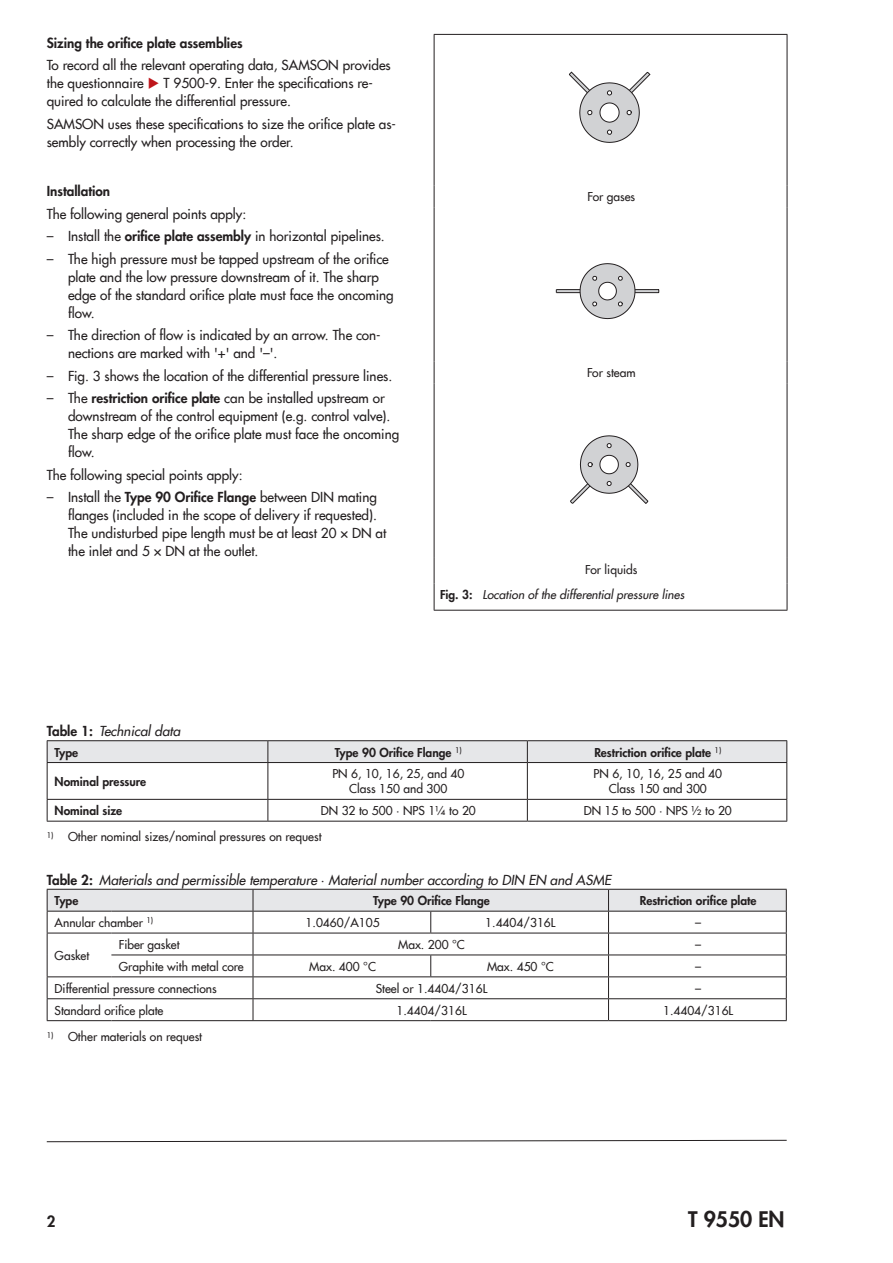
<style>
.page{position:relative;width:893px;height:1263px;background:#fff}
.page>*{position:absolute;margin:0;border:0;box-sizing:border-box;transform-origin:0 0}
.t1{font:800 21px "Futura Com";color:#231f20}
.t2{font:800 15px "Futura Com";color:#231f20}
.t3{font:500 13.5px/18px "Futura Com";color:#231f20}
.t4{font:italic 500 13.5px "Futura Com";color:#231f20}
.t5{font:800 13.5px "Futura Com";color:#231f20}
.t6{font:500 12px/15px "Futura Com";color:#231f20;text-align:center}
.t7{font:800 12px "Futura Com";color:#231f20}
.t8{font:italic 500 12px/25.5px "Futura Com";color:#231f20}
.s1{color:#be151b}
.s2{font-family:"Futura";font-weight:400}
.s3{font-weight:800}
.s4{font-style:normal}
.s5{font-weight:800;font-style:normal}
</style>
<div class="page">
<svg style="left:46px;top:1139px;width:741px;height:3px"></svg>
<hr style="left:434px;top:34px;width:353px;height:1px;background:#231f20">
<hr style="left:434px;top:35px;width:1px;height:150px;background:#231f20">
<hr style="left:787px;top:35px;width:1px;height:150px;background:#231f20">
<svg style="left:434px;top:185px;width:1px;height:22px"></svg>
<svg style="left:787px;top:185px;width:1px;height:22px"></svg>
<hr style="left:434px;top:207px;width:1px;height:154px;background:#231f20">
<hr style="left:787px;top:207px;width:1px;height:154px;background:#231f20">
<svg style="left:434px;top:361px;width:1px;height:22px"></svg>
<svg style="left:787px;top:361px;width:1px;height:22px"></svg>
<hr style="left:434px;top:383px;width:1px;height:175px;background:#231f20">
<hr style="left:787px;top:383px;width:1px;height:175px;background:#231f20">
<svg style="left:434px;top:558px;width:1px;height:52px"></svg>
<svg style="left:787px;top:558px;width:1px;height:52px"></svg>
<hr style="left:434px;top:610px;width:353px;height:1px;background:#231f20">
<svg style="left:569px;top:71px;width:82px;height:72px"></svg>
<svg style="left:556px;top:263px;width:103px;height:56px"></svg>
<svg style="left:570px;top:435px;width:79px;height:69px"></svg>
<hr style="left:47px;top:740px;width:221px;height:1px;background:#231f20">
<hr style="left:268px;top:740px;width:259px;height:1px;background:#231f20">
<hr style="left:527px;top:740px;width:260px;height:1px;background:#231f20">
<div style="left:47px;top:741px;width:740px;height:21px;background:#e6e7e9"></div>
<hr style="left:47px;top:762px;width:221px;height:1px;background:#231f20">
<hr style="left:47px;top:763px;width:1px;height:36px;background:#231f20">
<hr style="left:268px;top:762px;width:259px;height:1px;background:#231f20">
<hr style="left:267px;top:763px;width:1px;height:36px;background:#231f20">
<hr style="left:527px;top:762px;width:260px;height:1px;background:#231f20">
<hr style="left:527px;top:763px;width:1px;height:36px;background:#231f20">
<hr style="left:786px;top:763px;width:1px;height:36px;background:#231f20">
<hr style="left:47px;top:799px;width:221px;height:1px;background:#231f20">
<svg style="left:47px;top:800px;width:1px;height:21px"></svg>
<hr style="left:268px;top:799px;width:259px;height:1px;background:#231f20">
<svg style="left:267px;top:800px;width:1px;height:21px"></svg>
<hr style="left:527px;top:799px;width:260px;height:1px;background:#231f20">
<svg style="left:527px;top:800px;width:1px;height:21px"></svg>
<svg style="left:786px;top:800px;width:1px;height:21px"></svg>
<hr style="left:47px;top:821px;width:221px;height:1px;background:#231f20">
<hr style="left:268px;top:821px;width:259px;height:1px;background:#231f20">
<hr style="left:527px;top:821px;width:260px;height:1px;background:#231f20">
<hr style="left:47px;top:1020px;width:64px;height:1px;background:#231f20">
<hr style="left:111px;top:1020px;width:142px;height:1px;background:#231f20">
<hr style="left:253px;top:1020px;width:178px;height:1px;background:#231f20">
<hr style="left:431px;top:1020px;width:177px;height:1px;background:#231f20">
<hr style="left:608px;top:1020px;width:179px;height:1px;background:#231f20">
<svg style="left:47px;top:889px;width:740px;height:131px"></svg>
<hr style="left:47px;top:976px;width:64px;height:1px;background:#231f20">
<p class="t5" style="left:47px;top:32px;width:197px">Sizing the orifice plate assemblies</p>
<p class="t3" style="left:47px;top:55px;width:345px">To record all the relevant operating data, SAMSON provides the questionnaire <span class="s1">◆</span> T 9500-9. Enter the specifications re&shy;quired to calculate the differential pressure.</p>
<p class="t3" style="left:47px;top:114px;width:351px">SAMSON uses these specifications to size the orifice plate as&shy;sembly correctly when processing the order.</p>
<p class="t5" style="left:47px;top:181px;width:65px">Installation</p>
<p class="t3" style="left:47px;top:204px;width:201px">The following general points apply:</p>
<p class="t3" style="left:47px;top:226px;width:340px"><span class="s2">–</span> Install the <span class="s3">orifice plate assembly</span> in horizontal pipelines.</p>
<p class="t3" style="left:68px;top:249px;width:327px;text-indent:-21px"><span class="s2">–</span> The high pressure must be tapped upstream of the orifice plate and the low pressure downstream of it. The sharp edge of the standard orifice plate must face the oncoming flow.</p>
<p class="t3" style="left:68px;top:325px;width:314px;text-indent:-21px"><span class="s2">–</span> The direction of flow is indicated by an arrow. The con&shy;nections are marked with '+' and '–'.</p>
<p class="t3" style="left:47px;top:366px;width:347px"><span class="s2">–</span> Fig. 3 shows the location of the differential pressure lines.</p>
<p class="t3" style="left:68px;top:388px;width:333px;text-indent:-21px"><span class="s2">–</span> The <span class="s3">restriction orifice plate</span> can be installed upstream or downstream of the control equipment (e.g. control valve).<br>The sharp edge of the orifice plate must face the oncoming flow.</p>
<p class="t3" style="left:47px;top:465px;width:197px">The following special points apply:</p>
<p class="t3" style="left:68px;top:487px;width:320px;text-indent:-21px"><span class="s2">–</span> Install the <span class="s3">Type 90 Orifice Flange</span> between DIN mating flanges (included in the scope of delivery if requested).<br>The undisturbed pipe length must be at least 20 × DN at the inlet and 5 × DN at the outlet.</p>
<p class="t6" style="left:587px;top:189px;width:49px">For gases</p>
<p class="t6" style="left:587px;top:365px;width:50px">For steam</p>
<p class="t8" style="left:440px;top:556px;width:246px;text-indent:145px"><span class="s4">For liquids<br></span><span class="s5">Fig. 3:</span> Location of the differential pressure lines</p>
<p class="t4" style="left:47px;top:721px;width:135px"><span class="s5">Table 1:</span> Technical data</p>
<p class="t7" style="left:55px;top:743px;width:25px">Type</p>
<p class="t7" style="left:335px;top:743px;width:128px">Type 90 Orifice Flange <sup>1)</sup></p>
<p class="t7" style="left:594px;top:743px;width:129px">Restriction orifice plate <sup>1)</sup></p>
<p class="t7" style="left:55px;top:772px;width:93px">Nominal pressure</p>
<p class="t6" style="left:332px;top:766px;width:134px">PN 6, 10, 16, 25, and 40<br>Class 150 and 300</p>
<p class="t6" style="left:593px;top:766px;width:130px">PN 6, 10, 16, 25 and 40<br>Class 150 and 300</p>
<p class="t7" style="left:55px;top:802px;width:69px">Nominal size</p>
<p class="t6" style="left:321px;top:803px;width:157px">DN 32 to 500 ∙ NPS 1¼ to 20</p>
<p class="t6" style="left:584px;top:803px;width:150px">DN 15 to 500 · NPS ½ to 20</p>
<p class="t6" style="left:47px;top:828px;width:276px"><sup>1)</sup> Other nominal sizes/nominal pressures on request</p>
<p class="t4" style="left:47px;top:870px;width:566px"><span class="s5">Table 2:</span> Materials and permissible temperature <span class="s4">∙</span> Material number according to DIN EN and ASME</p>
<p class="t7" style="left:55px;top:891px;width:25px">Type</p>
<p class="t7" style="left:373px;top:891px;width:118px">Type 90 Orifice Flange</p>
<p class="t7" style="left:640px;top:891px;width:118px">Restriction orifice plate</p>
<p class="t6" style="left:55px;top:914px;width:100px">Annular chamber <sup>1)</sup></p>
<p class="t6" style="left:306px;top:914px;width:76px">1.0460/A105</p>
<p class="t6" style="left:485px;top:914px;width:72px">1.4404/316L</p>
<p class="t6" style="left:695px;top:914px;width:7px">–</p>
<p class="t6" style="left:55px;top:947px;width:36px">Gasket</p>
<p class="t6" style="left:119px;top:936px;width:62px">Fiber gasket</p>
<p class="t6" style="left:398px;top:936px;width:68px">Max. 200 °C</p>
<p class="t6" style="left:695px;top:936px;width:7px">–</p>
<p class="t6" style="left:119px;top:958px;width:126px">Graphite with metal core</p>
<p class="t6" style="left:309px;top:958px;width:68px">Max. 400 °C</p>
<p class="t6" style="left:487px;top:958px;width:68px">Max. 450 °C</p>
<p class="t6" style="left:695px;top:958px;width:7px">–</p>
<p class="t6" style="left:55px;top:980px;width:164px">Differential pressure connections</p>
<p class="t6" style="left:376px;top:980px;width:113px">Steel or 1.4404/316L</p>
<p class="t6" style="left:695px;top:980px;width:7px">–</p>
<p class="t6" style="left:55px;top:1002px;width:110px">Standard orifice plate</p>
<p class="t6" style="left:396px;top:1002px;width:72px">1.4404/316L</p>
<p class="t6" style="left:663px;top:1002px;width:72px">1.4404/316L</p>
<p class="t6" style="left:47px;top:1028px;width:157px"><sup>1)</sup> Other materials on request</p>
<p class="t2" style="left:47px;top:1210px;width:10px">2</p>
<h1 class="t1" style="left:688px;top:1203px;width:98px">T 9550 EN</h1>
</div>
